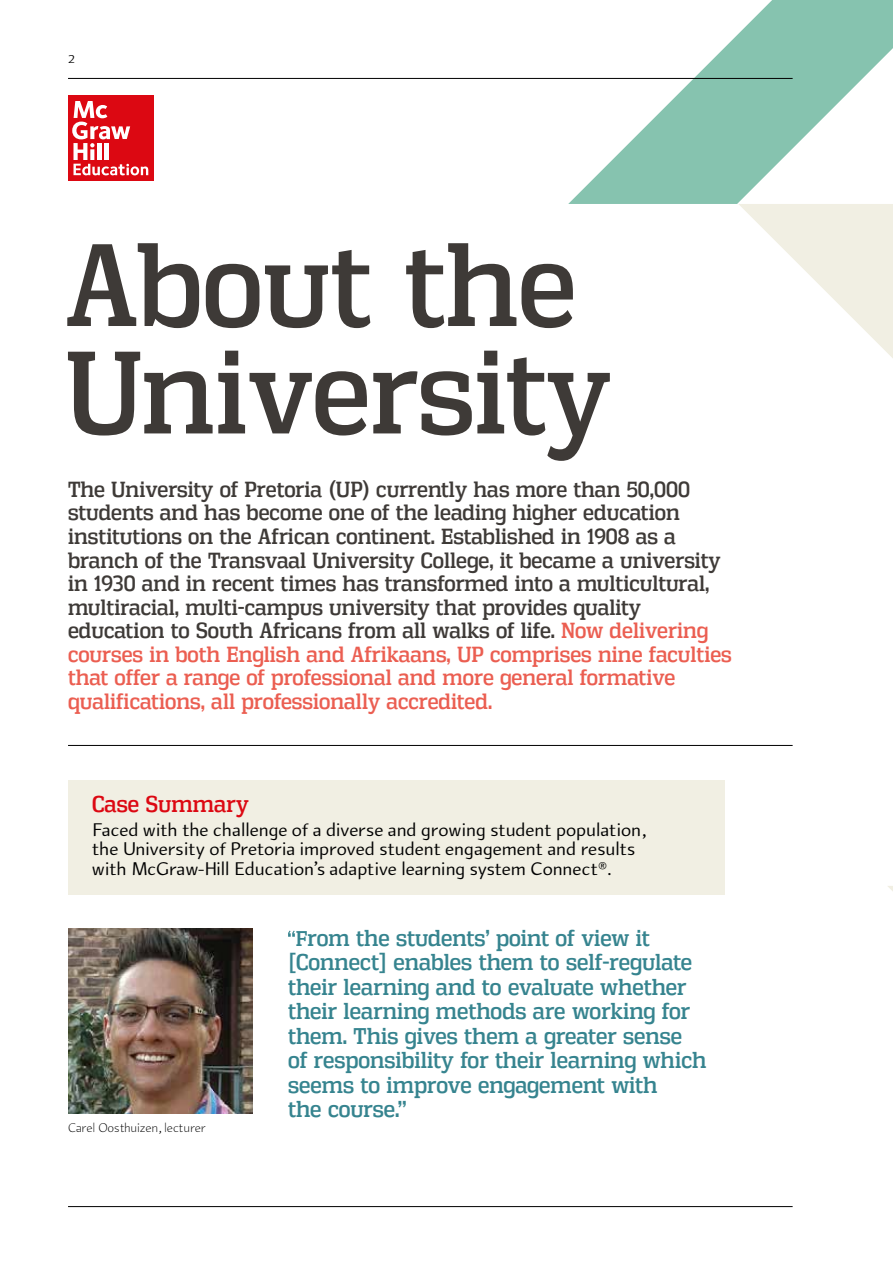
<style>
.page{position:relative;width:893px;height:1263px;background:#fff}
.page>*{position:absolute;margin:0;border:0;box-sizing:border-box;transform-origin:0 0}
.t1{font:115.2px/107.4px "Vectipede Rg";color:#3e3a37}
.t2{font:22.5px "Vectipede Rg";color:#dc0812}
.t3{font:22.35px/24.5px "Vectipede Rg";color:#36848f}
.t4{font:21.6px/23.5px "Vectipede Rg";color:#3e3a37}
.t5{font:19.5px/19.5px "Arum Sans";color:#000}
.t6{font:300 13.5px "Arum Sans";letter-spacing:-.01em;color:#000}
.t7{font:12px "Arum Sans";color:#000}
.s1{color:#eb5e51}
.s2{font-size:21px}
</style>
<div class="page">
<svg style="left:568px;top:0;width:325px;height:204px;fill:#89c4b1"></svg>
<hr style="left:68px;top:78px;width:725px;height:1px;background:#000">
<div style="left:68px;top:95px;width:86px;height:85px;background:#dc0812"></div>
<svg style="left:72px;top:101px;width:76px;height:74px"></svg>
<svg style="left:739px;top:204px;width:154px;height:154px"></svg>
<hr style="left:68px;top:1206px;width:725px;height:1px;background:#000">
<hr style="left:68px;top:745px;width:725px;height:1px;background:#000">
<img style="left:68px;top:929px;width:184px;height:184px">
<svg style="left:288px;top:930px;width:7px;height:7px"></svg>
<div style="left:68px;top:780px;width:657px;height:115px;background:#f1efe3"></div>
<svg style="left:888px;top:886px;width:5px;height:5px"></svg>
<p class="t7" style="left:68px;top:52px;width:8px">2</p>
<h1 class="t1" style="left:65px;top:231px;width:548px">About the<br>University</h1>
<p class="t4" style="left:68px;top:477px;width:665px">The University of Pretoria (UP) currently has more than 50,000 students and has become one of the leading higher education institutions on the African continent. Established in 1908 as a branch of the Transvaal University College, it became a university in 1930 and in recent times has transformed into a multicultural, multiracial, multi-campus university that provides quality education to South Africans from all walks of life. <span class="s1">Now delivering courses in both English and Afrikaans, UP comprises nine faculties that offer a range of professional and more general formative qualifications, all professionally accredited.</span></p>
<p class="t2" style="left:92px;top:790px;width:158px">Case Summary</p>
<p class="t5" style="left:92px;top:820px;width:555px">Faced with the challenge of a diverse and growing student population, the University of Pretoria improved student engagement and results with McGraw-Hill Education’s adaptive learning system Connect®.</p>
<p class="t6" style="left:68px;top:1120px;width:139px">Carel Oosthuizen, lecturer</p>
<p class="t3" style="left:288px;top:925px;width:420px;text-indent:8px"><span class="s2">F</span>rom the students’ point of view it [Connect] enables them to self-regulate their learning and to evaluate whether their learning methods are working for them. This gives them a greater sense of responsibility for their learning which seems to improve engagement with<br>the course.”</p>
</div>
